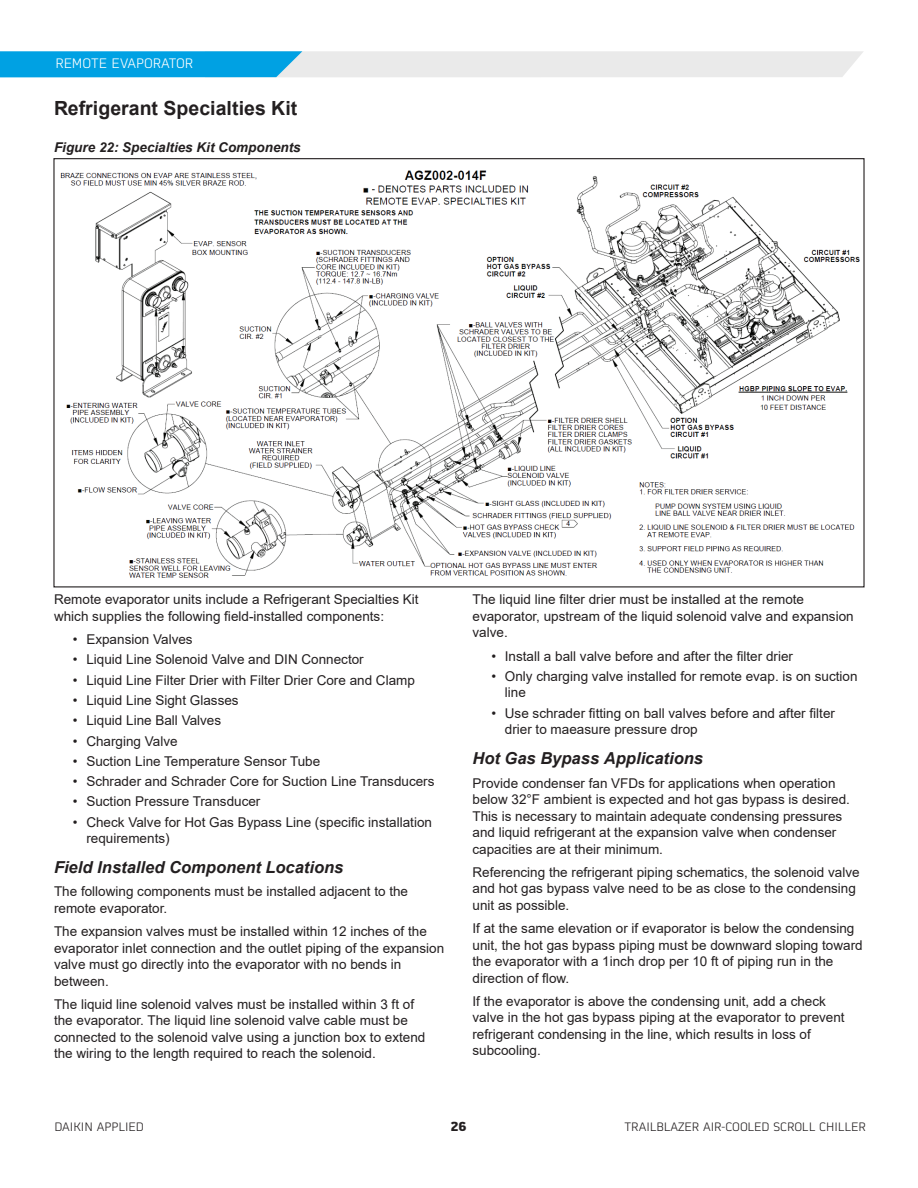
<style>
.page{position:relative;width:918px;height:1188px;background:#fff}
.page>*{position:absolute;margin:0;border:0;box-sizing:border-box;transform-origin:0 0}
.t1{font:700 19.5px "Arial";color:#231f20}
.t2{font:italic 700 16.5px "Arial";color:#231f20}
.t3{font:13.5px/16.5px "Arial";color:#231f20}
.t4{font:italic 700 13.5px "Arial";color:#231f20}
.t5{font:300 13.5px "Martian B Thai";color:#fff}
.t6{font:700 13.5px "Martian B Thai";color:#231f20}
.t7{font:300 12px "Martian B Thai";color:#231f20}
</style>
<div class="page">
<svg style="left:0;top:51px;width:863px;height:26px;background:#9cd2e8"></svg>
<img style="left:60px;top:170px;width:799px;height:408px">
<p class="t5" style="left:56px;top:53px;width:18px">REMOTE</p>
<p class="t5" style="left:112px;top:53px;width:26px">EVAPORATOR</p>
<h1 class="t1" style="left:54px;top:95px;width:245px">Refrigerant Specialties Kit</h1>
<p class="t4" style="left:54px;top:138px;width:248px">Figure 22: Specialties Kit Components</p>
<p class="t3" style="left:54px;top:591px;width:366px">Remote evaporator units include a Refrigerant Specialties Kit which supplies the following field-installed components:</p>
<p class="t3" style="left:73px;top:631px;width:121px">• Expansion Valves</p>
<p class="t3" style="left:73px;top:651px;width:292px">• Liquid Line Solenoid Valve and DIN Connector</p>
<p class="t3" style="left:73px;top:672px;width:344px">• Liquid Line Filter Drier with Filter Drier Core and Clamp</p>
<p class="t3" style="left:73px;top:692px;width:167px">• Liquid Line Sight Glasses</p>
<p class="t3" style="left:73px;top:712px;width:150px">• Liquid Line Ball Valves</p>
<p class="t3" style="left:73px;top:732px;width:106px">• Charging Valve</p>
<p class="t3" style="left:73px;top:753px;width:249px">• Suction Line Temperature Sensor Tube</p>
<p class="t3" style="left:73px;top:773px;width:363px">• Schrader and Schrader Core for Suction Line Transducers</p>
<p class="t3" style="left:73px;top:793px;width:189px">• Suction Pressure Transducer</p>
<p class="t3" style="left:86px;top:814px;width:347px;text-indent:-14px">• Check Valve for Hot Gas Bypass Line (specific installation requirements)</p>
<p class="t2" style="left:54px;top:856px;width:291px">Field Installed Component Locations</p>
<p class="t3" style="left:54px;top:883px;width:356px">The following components must be installed adjacent to the remote evaporator.</p>
<p class="t3" style="left:54px;top:923px;width:392px">The expansion valves must be installed within 12 inches of the evaporator inlet connection and the outlet piping of the expansion valve must go directly into the evaporator with no bends in between.</p>
<p class="t3" style="left:54px;top:996px;width:373px">The liquid line solenoid valves must be installed within 3 ft of the evaporator. The liquid line solenoid valve cable must be connected to the solenoid valve using a junction box to extend the wiring to the length required to reach the solenoid.</p>
<p class="t3" style="left:472px;top:591px;width:383px">The liquid line filter drier must be installed at the remote evaporator, upstream of the liquid solenoid valve and expansion valve.</p>
<p class="t3" style="left:491px;top:648px;width:303px">• Install a ball valve before and after the filter drier</p>
<p class="t3" style="left:505px;top:668px;width:354px;text-indent:-14px">• Only charging valve installed for remote evap. is on suction line</p>
<p class="t3" style="left:505px;top:705px;width:332px;text-indent:-14px">• Use schrader fitting on ball valves before and after filter drier to maeasure pressure drop</p>
<p class="t2" style="left:472px;top:747px;width:232px">Hot Gas Bypass Applications</p>
<p class="t3" style="left:472px;top:774px;width:379px">Provide condenser fan VFDs for applications when operation below 32°F ambient is expected and hot gas bypass is desired.<br>This is necessary to maintain adequate condensing pressures and liquid refrigerant at the expansion valve when condenser capacities are at their minimum.</p>
<p class="t3" style="left:472px;top:864px;width:389px">Referencing the refrigerant piping schematics, the solenoid valve and hot gas bypass valve need to be as close to the condensing unit as possible.</p>
<p class="t3" style="left:472px;top:920px;width:392px">If at the same elevation or if evaporator is below the condensing unit, the hot gas bypass piping must be downward sloping toward the evaporator with a 1inch drop per 10 ft of piping run in the direction of flow.</p>
<p class="t3" style="left:472px;top:993px;width:374px">If the evaporator is above the condensing unit, add a check valve in the hot gas bypass piping at the evaporator to prevent refrigerant condensing in the line, which results in loss of subcooling.</p>
<p class="t7" style="left:54px;top:1118px;width:91px">DAIKIN APPLIED</p>
<p class="t6" style="left:450px;top:1115px;width:18px">26</p>
<p class="t7" style="left:624px;top:1118px;width:243px">TRAILBLAZER AIR-COOLED SCROLL CHILLER</p>
</div>
